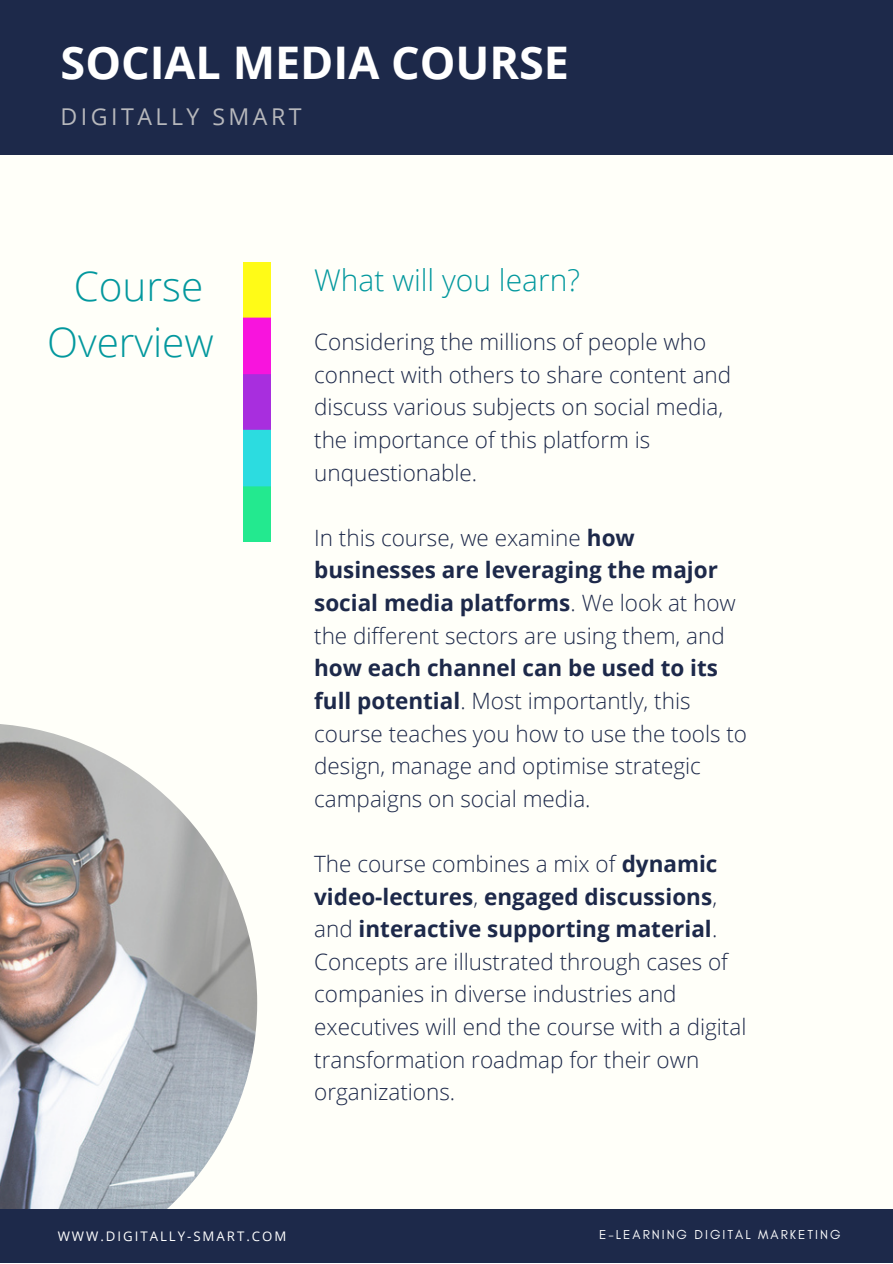
<style>
.page{position:relative;width:893px;height:1264px;background:#fff}
.page>*{position:absolute;margin:0;border:0;box-sizing:border-box;transform-origin:0 0}
.t1{font:700 45px "Open Sans";color:#fff}
.t2{font:300 40.5px/56.2px "Open Sans";color:#03989e;text-align:center}
.t3{font:300 30px "Open Sans";color:#03989e}
.t4{font:23.1px "Open Sans";letter-spacing:.15em;color:#b7b8bc}
.t5{font:300 22.5px/32.5px "Open Sans";color:#1d294a}
.t6{font:13.2px "Glacial Indifference";letter-spacing:.15em;color:#fff}
.t7{font:13.2px "Open Sans";letter-spacing:.15em;color:#fff}
.s1{font-weight:700}
</style>
<div class="page">
<div style="left:0;top:0;width:892px;height:1262px;background:#fffff9"></div>
<img style="left:244px;top:262px;width:27px;height:279px">
<div style="left:0;top:0;width:892px;height:155px;background:#1d294a"></div>
<img style="left:0;top:724px;width:257px;height:485px">
<div style="left:0;top:1209px;width:892px;height:53px;background:#1d294a"></div>
<h1 class="t1" style="left:61px;top:31px;width:510px">SOCIAL MEDIA COURSE</h1>
<p class="t4" style="left:61px;top:100px;width:242px">DIGITALLY SMART</p>
<h2 class="t2" style="left:47px;top:257px;width:168px">Course<br>Overview</h2>
<h3 class="t3" style="left:314px;top:259px;width:267px">What will you learn?</h3>
<p class="t5" style="left:314px;top:325px;width:418px">Considering the millions of people who connect with others to share content and discuss various subjects on social media, the importance of this platform is unquestionable.</p>
<p class="t5" style="left:314px;top:521px;width:423px">In this course, we examine <span class="s1">how businesses are leveraging the major social media platforms</span>. We look at how the different sectors are using them, and</p>
<p class="t5" style="left:314px;top:651px;width:434px"><span class="s1">how each channel can be used to its full potential</span>. Most importantly, this course teaches you how to use the tools to design, manage and optimise strategic campaigns on social media.</p>
<p class="t5" style="left:314px;top:847px;width:433px">The course combines a mix of <span class="s1">dynamic video-lectures</span>, <span class="s1">engaged discussions</span>, and <span class="s1">interactive supporting material</span>.<br>Concepts are illustrated through cases of companies in diverse industries and executives will end the course with a digital transformation roadmap for their own organizations.</p>
<p class="t7" style="left:58px;top:1226px;width:230px">WWW.DIGITALLY-SMART.COM</p>
<p class="t6" style="left:599px;top:1226px;width:243px">E-LEARNING DIGITAL MARKETING</p>
</div>
